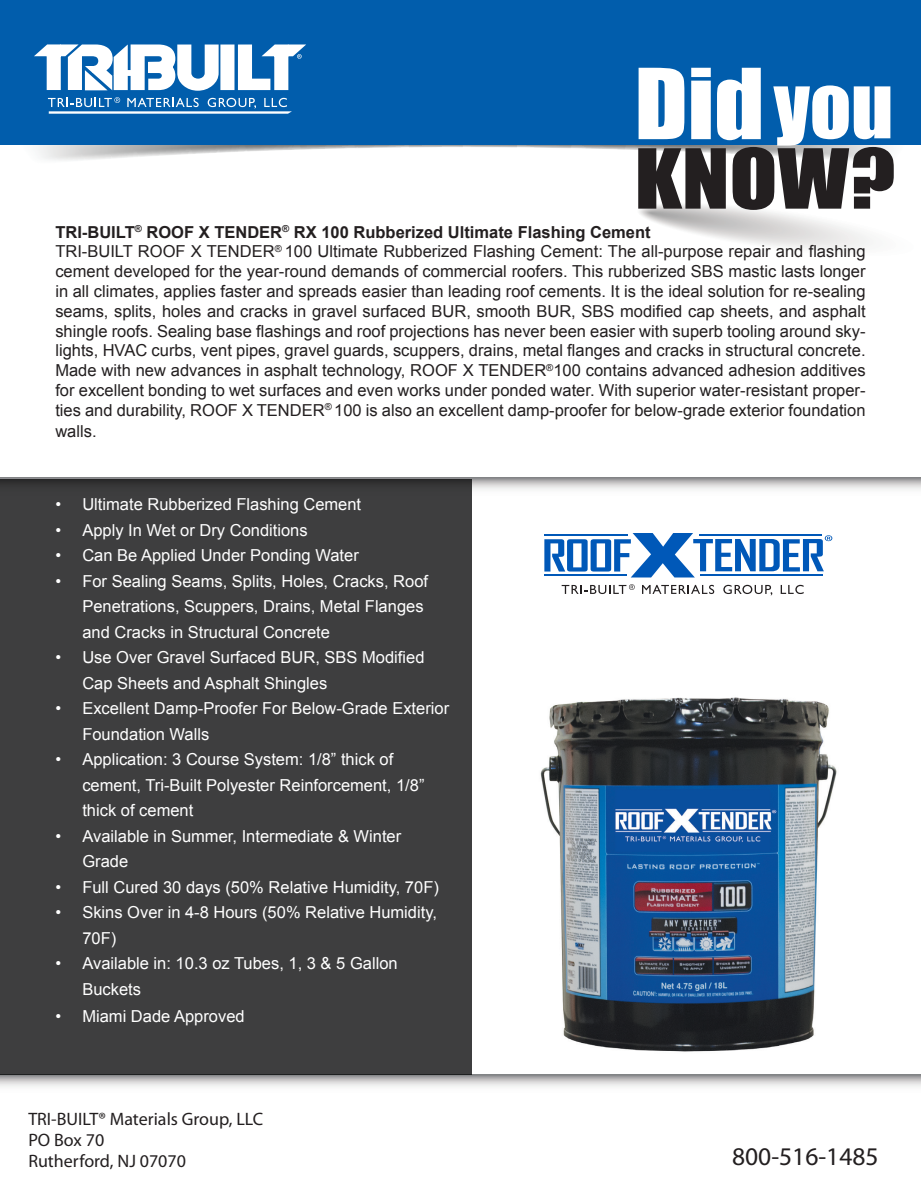
<style>
.page{position:relative;width:921px;height:1191px;background:#fff}
.page>*{position:absolute;margin:0;border:0;box-sizing:border-box;transform-origin:0 0}
.t1{font:25.5px "Myriad Pro";color:#231f20}
.t2{font:18px/21px "Myriad Pro";color:#231f20}
.t3{font:16.5px/19.8px "Arial";color:#231f20;text-align:justify}
.t4{font:16.5px/25.5px "Arial";color:#fff}
.t5{font:700 16.5px "Arial";color:#231f20}
</style>
<div class="page">
<img style="left:4px;top:144px;width:628px;height:16px">
<div style="left:0;top:479px;width:472px;height:595px;background:#3e3e3f"></div>
<svg style="left:0;top:477px;width:921px;height:13px"></svg>
<svg style="left:0;top:1074px;width:921px;height:13px"></svg>
<div style="left:0;top:0;width:921px;height:144px;background:#015dac"></div>
<div style="left:220px;top:44px;width:14px;height:46px;background:#fff"></div>
<svg style="left:34px;top:44px;width:185px;height:47px"></svg>
<svg style="left:48px;top:97px;width:244px;height:17px"></svg>
<svg style="left:238px;top:44px;width:68px;height:46px"></svg>
<svg style="left:632px;top:68px;width:289px;height:181px"></svg>
<svg style="left:642px;top:585px;width:72px;height:9px"></svg>
<svg style="left:723px;top:585px;width:49px;height:10px"></svg>
<svg style="left:780px;top:585px;width:23px;height:9px"></svg>
<svg style="left:561px;top:584px;width:74px;height:10px"></svg>
<svg style="left:544px;top:533px;width:288px;height:44px"></svg>
<img style="left:540px;top:697px;width:297px;height:355px">
<p class="t5" style="left:55px;top:221px;width:597px">TRI-BUILT<sup>®</sup> ROOF X TENDER<sup>®</sup> RX 100 Rubberized Ultimate Flashing Cement</p>
<p class="t3" style="left:55px;top:242px;width:811px">TRI-BUILT ROOF X TENDER<sup>®</sup> 100 Ultimate Rubberized Flashing Cement: The all-purpose repair and flashing cement developed for the year-round demands of commercial roofers. This rubberized SBS mastic lasts longer in all climates, applies faster and spreads easier than leading roof cements. It is the ideal solution for re-sealing seams, splits, holes and cracks in gravel surfaced BUR, smooth BUR, SBS modified cap sheets, and asphalt shingle roofs. Sealing base flashings and roof projections has never been easier with superb tooling around sky&shy;lights, HVAC curbs, vent pipes, gravel guards, scuppers, drains, metal flanges and cracks in structural concrete.<br>Made with new advances in asphalt technology, ROOF X TENDER<sup>®</sup>100 contains advanced adhesion additives for excellent bonding to wet surfaces and even works under ponded water. With superior water-resistant proper&shy;ties and durability, ROOF X TENDER<sup>®</sup> 100 is also an excellent damp-proofer for below-grade exterior foundation</p>
<p class="t3" style="left:55px;top:422px;width:43px">walls.</p>
<p class="t4" style="left:55px;top:492px;width:307px">• Ultimate Rubberized Flashing Cement</p>
<p class="t4" style="left:55px;top:517px;width:254px">• Apply In Wet or Dry Conditions</p>
<p class="t4" style="left:55px;top:543px;width:305px">• Can Be Applied Under Ponding Water</p>
<p class="t4" style="left:82px;top:568px;width:347px;text-indent:-27px">• For Sealing Seams, Splits, Holes, Cracks, Roof<br>Penetrations, Scuppers, Drains, Metal Flanges and Cracks in Structural Concrete</p>
<p class="t4" style="left:82px;top:645px;width:344px;text-indent:-27px">• Use Over Gravel Surfaced BUR, SBS Modified<br>Cap Sheets and Asphalt Shingles</p>
<p class="t4" style="left:82px;top:696px;width:368px;text-indent:-27px">• Excellent Damp-Proofer For Below-Grade Exterior<br>Foundation Walls</p>
<p class="t4" style="left:82px;top:747px;width:344px;text-indent:-27px">• Application: 3 Course System: 1/8” thick of cement, Tri-Built Polyester Reinforcement, 1/8” thick of cement</p>
<p class="t4" style="left:82px;top:823px;width:320px;text-indent:-27px">• Available in Summer, Intermediate &amp; Winter<br>Grade</p>
<p class="t4" style="left:55px;top:874px;width:385px">• Full Cured 30 days (50% Relative Humidity, 70F)</p>
<p class="t4" style="left:82px;top:900px;width:356px;text-indent:-27px">• Skins Over in 4-8 Hours (50% Relative Humidity,<br>70F)</p>
<p class="t4" style="left:82px;top:951px;width:317px;text-indent:-27px">• Available in: 10.3 oz Tubes, 1, 3 &amp; 5 Gallon<br>Buckets</p>
<p class="t4" style="left:55px;top:1003px;width:191px">• Miami Dade Approved</p>
<p class="t2" style="left:28px;top:1108px;width:236px">TRI-BUILT® Materials Group, LLC<br>PO Box 70<br>Rutherford, NJ 07070</p>
<h1 class="t1" style="left:732px;top:1141px;width:148px">800-516-1485</h1>
</div>
